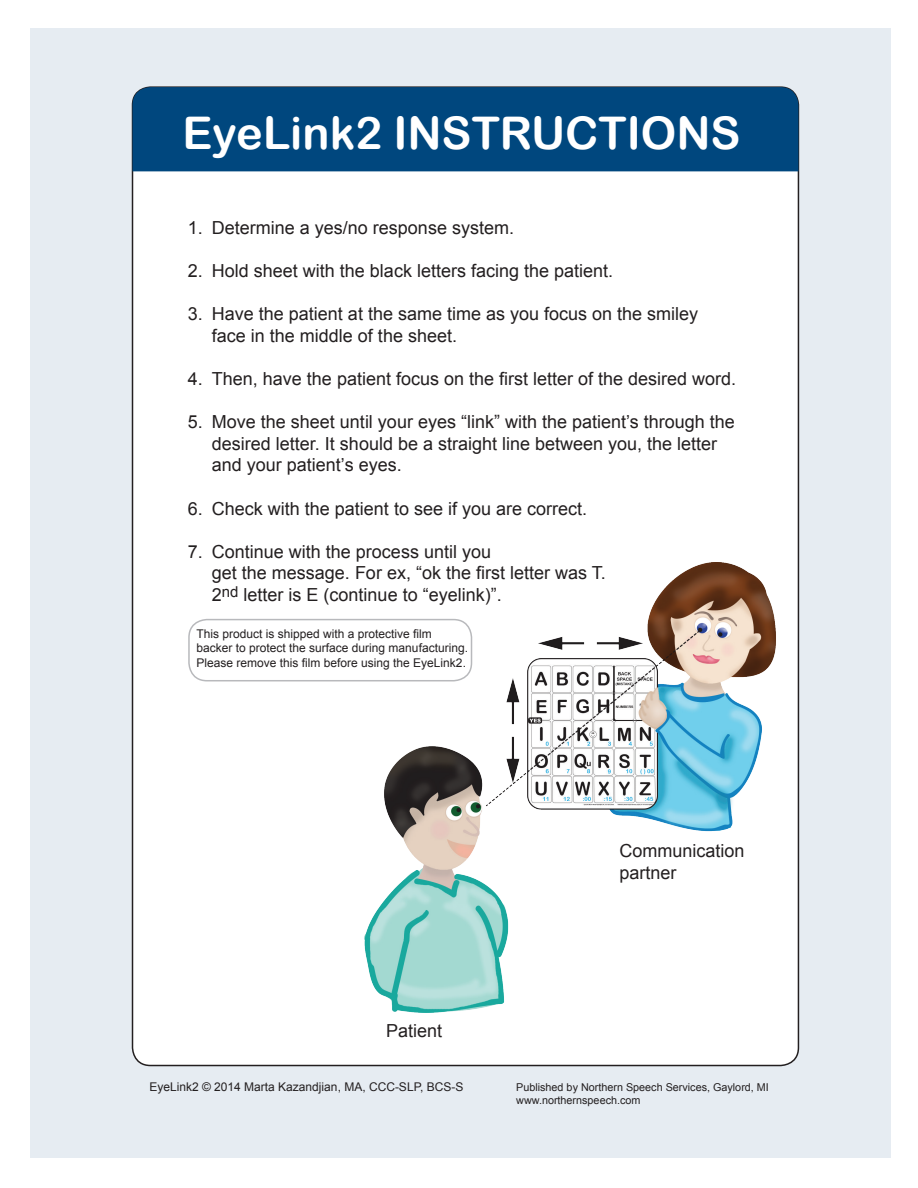
<style>
.page{position:relative;width:918px;height:1188px;background:#fff}
.page>*{position:absolute;margin:0;border:0;box-sizing:border-box;transform-origin:0 0}
.t1{font:45px "Arial Rounded MT Bold";color:#fff}
.t2{font:18px/21.6px "Arial";color:#231f20}
.t3{font:12px/14.4px "Arial";color:#231f20}
.t4{font:10.8px/12.9px "Arial";color:#231f20}
</style>
<div class="page">
<div style="left:30px;top:28px;width:861px;height:1130px;background:#e6ecf2"></div>
<div style="left:133px;top:87px;width:665px;height:979px;background:#fff;border-radius:18px"></div>
<div style="left:133px;top:87px;width:665px;height:84px;background:#00477e"></div>
<img style="left:363px;top:563px;width:413px;height:450px">
<div style="left:188px;top:619px;width:284px;height:62px;border:2px solid #b8b9bc;border-radius:18px"></div>
<h1 class="t1" style="left:183px;top:107px;width:560px">EyeLink2 INSTRUCTIONS</h1>
<p class="t2" style="left:188px;top:217px;width:328px">1. Determine a yes/no response system.</p>
<p class="t2" style="left:188px;top:260px;width:427px">2. Hold sheet with the black letters facing the patient.</p>
<p class="t2" style="left:212px;top:303px;width:488px;text-indent:-24px">3. Have the patient at the same time as you focus on the smiley face in the middle of the sheet.</p>
<p class="t2" style="left:188px;top:368px;width:550px">4. Then, have the patient focus on the first letter of the desired word.</p>
<p class="t2" style="left:212px;top:411px;width:524px;text-indent:-24px">5. Move the sheet until your eyes “link” with the patient’s through the desired letter. It should be a straight line between you, the letter and your patient’s eyes.</p>
<p class="t2" style="left:188px;top:498px;width:401px">6. Check with the patient to see if you are correct.</p>
<p class="t2" style="left:212px;top:541px;width:395px;text-indent:-24px">7. Continue with the process until you<br>get the message. For ex, “ok the first letter was T.<br>2<sup>nd</sup> letter is E (continue to “eyelink)”.</p>
<p class="t3" style="left:197px;top:627px;width:273px">This product is shipped with a protective film backer to protect the surface during manufacturing.<br>Please remove this film before using the EyeLink2.</p>
<p class="t2" style="left:386px;top:1020px;width:58px">Patient</p>
<p class="t2" style="left:619px;top:840px;width:127px">Communication partner</p>
<p class="t3" style="left:149px;top:1080px;width:316px">EyeLink2 © 2014 Marta Kazandjian, MA, CCC-SLP, BCS-S</p>
<p class="t4" style="left:516px;top:1081px;width:254px">Published by Northern Speech Services, Gaylord, MI www.northernspeech.com</p>
</div>
